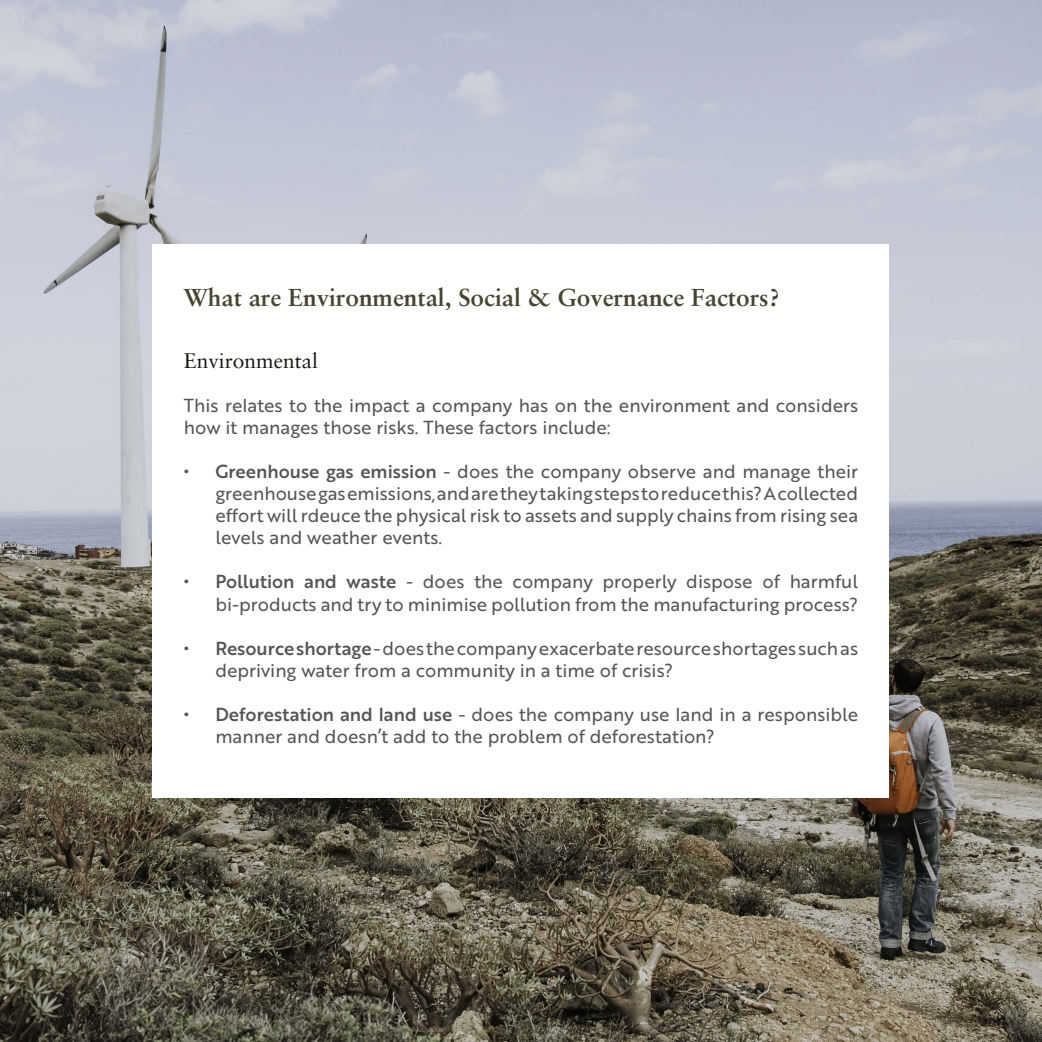
<style>
.page{position:relative;width:1042px;height:1042px;background:#fff}
.page>*{position:absolute;margin:0;border:0;box-sizing:border-box;transform-origin:0 0}
.t1{font:700 24.5px "Sabon LT Pro";color:#474431}
.t2{font:21px "Sabon LT Pro";color:#181712}
.t3{font:18.38px/22.1px "Brother 1816 Regular";color:#555554}
.s1{font-family:"Brother 1816 Medium"}
</style>
<div class="page">
<img style="left:0;top:0;width:1042px;height:1042px">
<div style="left:153px;top:244px;width:736px;height:553px;background:#fff"></div>
<p class="t1" style="left:183px;top:282px;width:598px">What are Environmental, Social &amp; Governance Factors?</p>
<p class="t2" style="left:184px;top:347px;width:136px">Environmental</p>
<p class="t3" style="left:184px;top:394px;width:676px">This relates to the impact a company has on the environment and considers how it manages those risks. These factors include:</p>
<p class="t3" style="left:215px;top:460px;width:644px;text-align:justify;text-indent:-32px"><span class="s1">• Greenhouse gas emission</span> - does the company observe and manage their greenhouse gas emissions, and are they taking steps to reduce this? A collected effort will rdeuce the physical risk to assets and supply chains from rising sea levels and weather events.</p>
<p class="t3" style="left:184px;top:570px;width:676px;text-align:right"><span class="s1">• Pollution and waste</span> - does the company properly dispose of harmful bi-products and try to minimise pollution from the manufacturing process?</p>
<p class="t3" style="left:215px;top:636px;width:644px;text-indent:-32px"><span class="s1">• Resource shortage</span> - does the company exacerbate resource shortages such as depriving water from a community in a time of crisis?</p>
<p class="t3" style="left:215px;top:702px;width:644px;text-indent:-32px"><span class="s1">• Deforestation and land use</span> - does the company use land in a responsible manner and doesn’t add to the problem of deforestation?</p>
</div>
